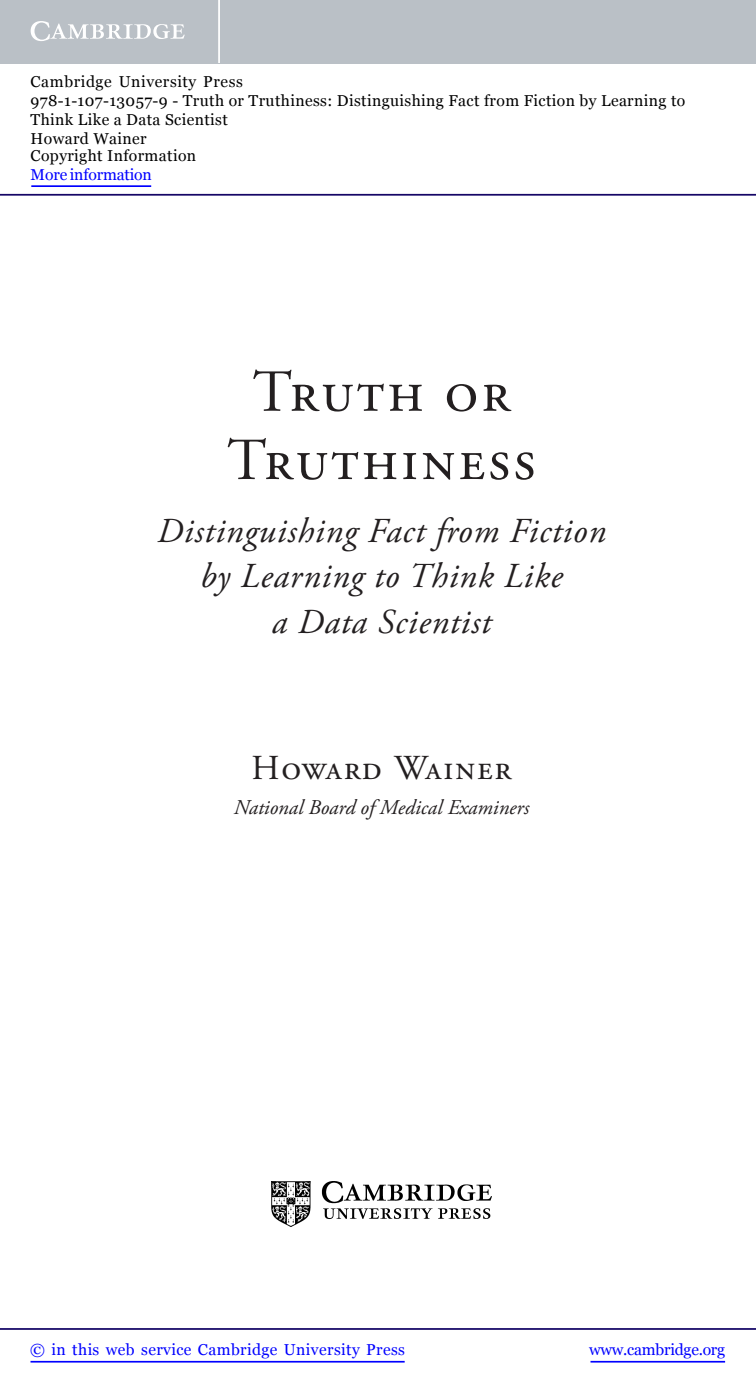
<style>
.page{position:relative;width:756px;height:1388px;background:#fff}
.page>*{position:absolute;margin:0;border:0;box-sizing:border-box;transform-origin:0 0}
.t1{font:59.5px/68.2px "Adobe Garamond Pro";letter-spacing:.05em;color:#231f20;text-align:center}
.t2{font:italic 35px/45.5px "Adobe Garamond Pro";letter-spacing:.025em;color:#231f20;text-align:center}
.t3{font:35px "Adobe Garamond Pro";letter-spacing:.05em;color:#231f20}
.t4{font:italic 21px "Adobe Garamond Pro";color:#231f20}
.t5{font:15.75px/18.6px "Georgia";letter-spacing:.025em;color:#000}
.t6{font:15.75px "Georgia";letter-spacing:.025em;color:#00f}
.t7{font:15.75px "Georgia";letter-spacing:-.015em;color:#00f}
.t8{font:15.75px "Georgia";letter-spacing:-.01em;color:#00f}
</style>
<div class="page">
<img style="left:272px;top:1181px;width:219px;height:46px">
<hr style="left:591px;top:1361px;width:134px;height:1px;background:#00f">
<hr style="left:0;top:1328px;width:756px;height:2px;background:#150666">
<hr style="left:31px;top:1361px;width:374px;height:1px;background:#00f">
<div style="left:0;top:0;width:756px;height:63px;background:#bac0c6"></div>
<svg style="left:31px;top:21px;width:154px;height:20px"></svg>
<hr style="left:218px;top:0;width:2px;height:63px;background:#fff">
<hr style="left:0;top:194px;width:756px;height:2px;background:#150666">
<hr style="left:31px;top:185px;width:120px;height:2px;background:#00f">
<p class="t5" style="left:31px;top:73px;width:656px">Cambridge University Press<br>978-1-107-13057-9 - Truth or Truthiness: Distinguishing Fact from Fiction by Learning to Think Like a Data Scientist<br>Howard Wainer<br>Copyright Information</p>
<p class="t8" style="left:31px;top:165px;width:123px">More information</p>
<h1 class="t1" style="left:227px;top:363px;width:310px">Truth or<br>Truthiness</h1>
<h2 class="t2" style="left:157px;top:511px;width:450px">Distinguishing Fact from Fiction by Learning to Think Like<br>a Data Scientist</h2>
<h2 class="t3" style="left:251px;top:754px;width:262px">Howard Wainer</h2>
<h3 class="t4" style="left:234px;top:799px;width:297px">National Board of Medical Examiners</h3>
<p class="t6" style="left:30px;top:1339px;width:376px">© in this web service Cambridge University Press</p>
<p class="t7" style="left:589px;top:1339px;width:137px">www.cambridge.org</p>
</div>
